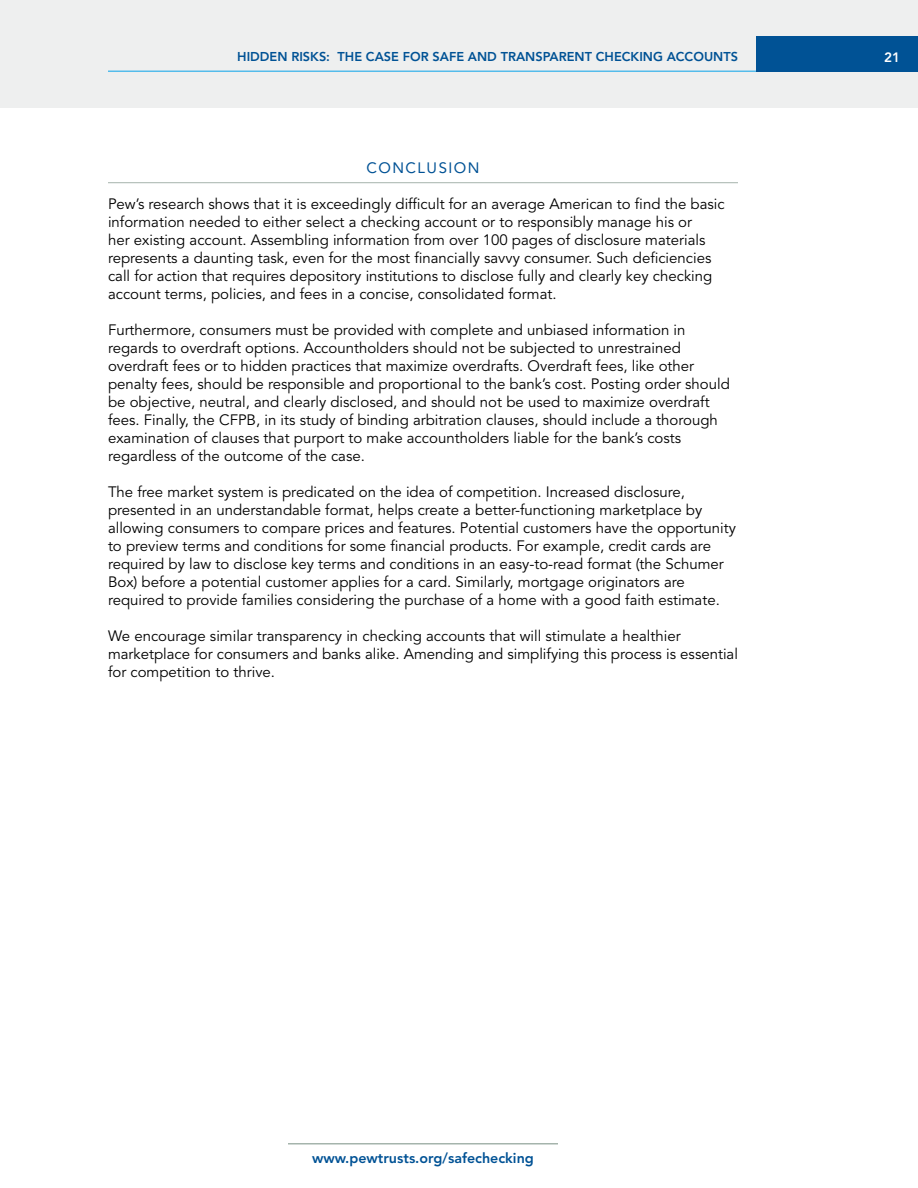
<style>
.page{position:relative;width:918px;height:1188px;background:#fff}
.page>*{position:absolute;margin:0;border:0;box-sizing:border-box;transform-origin:0 0}
.t1{font:15px/18px "Avenir LT Std";color:#000}
.t2{font:15px "Avenir LT Std";letter-spacing:.1em;color:#005295}
.t3{font:800 14.25px "Avenir LT Std";color:#005295}
.t4{font:800 13.5px "Avenir LT Std";color:#fff}
.t5{font:800 12.75px "Avenir LT Std";color:#005295}
</style>
<div class="page">
<div style="left:0;top:0;width:918px;height:108px;background:#eeefef"></div>
<div style="left:756px;top:36px;width:162px;height:36px;background:#005295"></div>
<hr style="left:108px;top:71px;width:648px;height:1px;background:#54bceb">
<hr style="left:288px;top:1143px;width:270px;height:1px;background:#a5b4ac">
<hr style="left:108px;top:182px;width:630px;height:1px;background:#a5b4ac">
<p class="t5" style="left:237px;top:50px;width:440px">HIDDEN RISKS: TH E CASE FOR SAFE AND TRANSPARENT CH ECKING ACC</p>
<p class="t5" style="left:693px;top:50px;width:46px">OUNTS</p>
<p class="t4" style="left:884px;top:49px;width:17px">21</p>
<p class="t2" style="left:366px;top:159px;width:115px">CONCLUSION</p>
<p class="t1" style="left:108px;top:196px;width:618px">Pew’s research shows that it is exceedingly difficult for an average American to find the basic information needed to either select a checking account or to responsibly manage his or<br>her existing account. Assembling information from over 100 pages of disclosure materials represents a daunting task, even for the most financially savvy consumer. Such deficiencies call for action that requires depository institutions to disclose fully and clearly key checking account terms, policies, and fees in a concise, consolidated format.</p>
<p class="t1" style="left:108px;top:322px;width:623px">Furthermore, consumers must be provided with complete and unbiased information in regards to overdraft options. Accountholders should not be subjected to unrestrained overdraft fees or to hidden practices that maximize overdrafts. Overdraft fees, like other penalty fees, should be responsible and proportional to the bank’s cost. Posting order should be objective, neutral, and clearly disclosed, and should not be used to maximize overdraft fees. Finally, the CFPB, in its study of binding arbitration clauses, should include a thorough examination of clauses that purport to make accountholders liable for the bank’s costs regardless of the outcome of the case.</p>
<p class="t1" style="left:108px;top:484px;width:630px">The free market system is predicated on the idea of competition. Increased disclosure, presented in an understandable format, helps create a better-functioning marketplace by allowing consumers to compare prices and features. Potential customers have the opportunity to preview terms and conditions for some financial products. For example, credit cards are required by law to disclose key terms and conditions in an easy-to-read format (the Schumer Box) before a potential customer applies for a card. Similarly, mortgage originators are required to provide families considering the purchase of a home with a good faith estimate.</p>
<p class="t1" style="left:108px;top:628px;width:632px">We encourage similar transparency in checking accounts that will stimulate a healthier marketplace for consumers and banks alike. Amending and simplifying this process is essential for competition to thrive.</p>
<p class="t3" style="left:312px;top:1149px;width:223px">WWW.PEWTRUSTS.ORG/SAFECHECKING</p>
</div>
